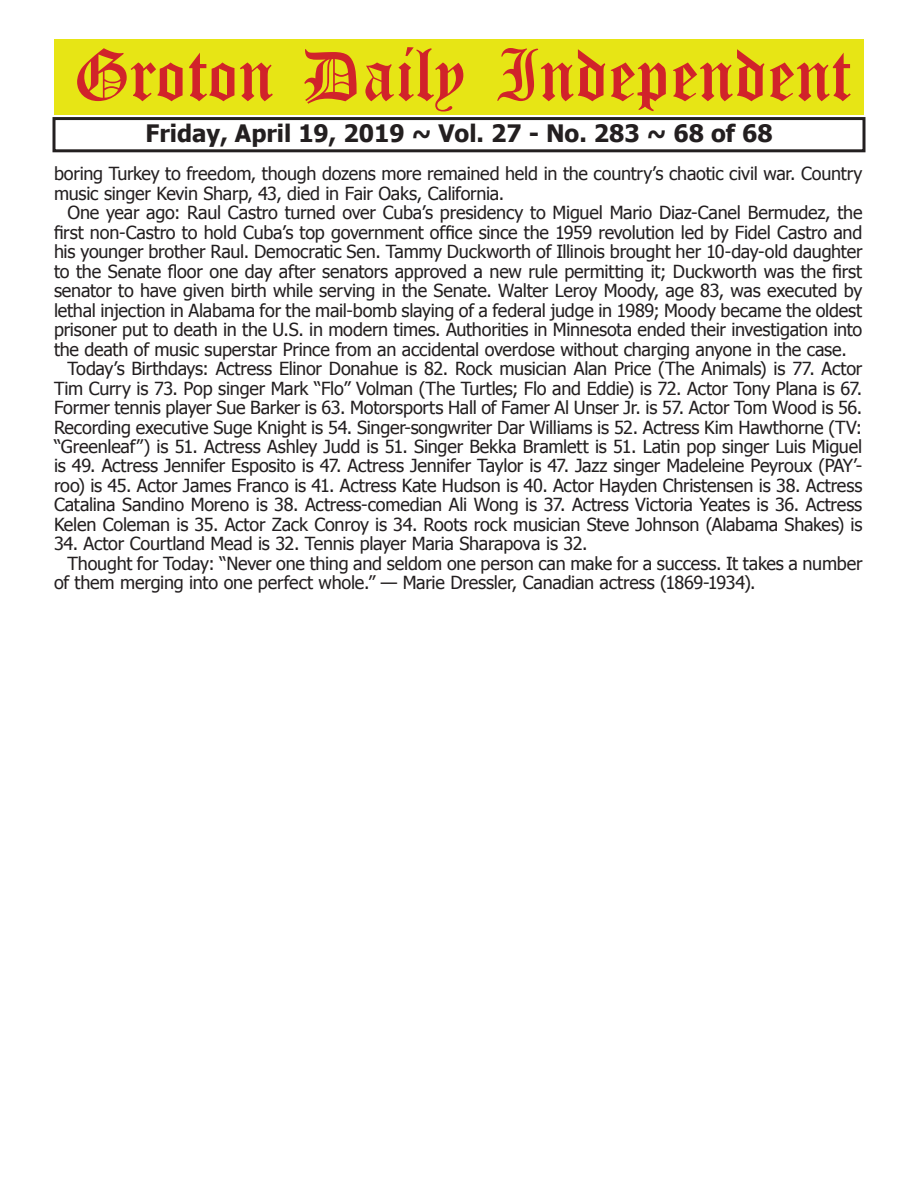
<style>
.page{position:relative;width:918px;height:1188px;background:#fff}
.page>*{position:absolute;margin:0;border:0;box-sizing:border-box;transform-origin:0 0}
.t1{font:54px "Old English Five";color:#d1232a}
.t2{font:700 24px "Tahoma";color:#231f20}
.t3{font:18px/19.5px "Tahoma";letter-spacing:-.01em;color:#231f20}
</style>
<div class="page">
<div style="left:52px;top:117px;width:814px;height:35px;border:3px solid #231f20"></div>
<div style="left:54px;top:40px;width:810px;height:75px;background:#e7e515"></div>
<h1 class="t1" style="left:73px;top:50px;width:779px">Groton Daily Independent</h1>
<h2 class="t2" style="left:145px;top:116px;width:629px">Friday, April 19, 2019 ~ Vol. 27 - No. 283 ~ 68 of 68</h2>
<p class="t3" style="left:54px;top:163px;width:810px">boring Turkey to freedom, though dozens more remained held in the country’s chaotic civil war. Country music singer Kevin Sharp, 43, died in Fair Oaks, California.</p>
<p class="t3" style="left:68px;top:202px;width:796px">One year ago: Raul Castro turned over Cuba’s presidency to Miguel Mario Diaz-Canel Bermudez, the</p>
<p class="t3" style="left:54px;top:221px;width:810px">first non-Castro to hold Cuba’s top government office since the 1959 revolution led by Fidel Castro and</p>
<p class="t3" style="left:54px;top:241px;width:810px">his younger brother Raul. Democratic Sen. Tammy Duckworth of Illinois brought her 10-day-old daughter</p>
<p class="t3" style="left:54px;top:260px;width:810px">to the Senate floor one day after senators approved a new rule permitting it; Duckworth was the first</p>
<p class="t3" style="left:54px;top:280px;width:810px">senator to have given birth while serving in the Senate. Walter Leroy Moody, age 83, was executed by</p>
<p class="t3" style="left:54px;top:299px;width:810px">lethal injection in Alabama for the mail-bomb slaying of a federal judge in 1989; Moody became the oldest</p>
<p class="t3" style="left:54px;top:319px;width:810px">prisoner put to death in the U.S. in modern times. Authorities in Minnesota ended their investigation into</p>
<p class="t3" style="left:54px;top:338px;width:794px">the death of music superstar Prince from an accidental overdose without charging anyone in the case.</p>
<p class="t3" style="left:68px;top:358px;width:796px">Today’s Birthdays: Actress Elinor Donahue is 82. Rock musician Alan Price (The Animals) is 77. Actor</p>
<p class="t3" style="left:54px;top:377px;width:810px">Tim Curry is 73. Pop singer Mark “Flo” Volman (The Turtles; Flo and Eddie) is 72. Actor Tony Plana is 67.</p>
<p class="t3" style="left:54px;top:397px;width:810px">Former tennis player Sue Barker is 63. Motorsports Hall of Famer Al Unser Jr. is 57. Actor Tom Wood is 56.</p>
<p class="t3" style="left:54px;top:416px;width:810px">Recording executive Suge Knight is 54. Singer-songwriter Dar Williams is 52. Actress Kim Hawthorne (TV:</p>
<p class="t3" style="left:54px;top:436px;width:810px">“Greenleaf”) is 51. Actress Ashley Judd is 51. Singer Bekka Bramlett is 51. Latin pop singer Luis Miguel</p>
<p class="t3" style="left:54px;top:455px;width:810px">is 49. Actress Jennifer Esposito is 47. Actress Jennifer Taylor is 47. Jazz singer Madeleine Peyroux (PAY’-</p>
<p class="t3" style="left:54px;top:475px;width:810px">roo) is 45. Actor James Franco is 41. Actress Kate Hudson is 40. Actor Hayden Christensen is 38. Actress</p>
<p class="t3" style="left:54px;top:494px;width:810px">Catalina Sandino Moreno is 38. Actress-comedian Ali Wong is 37. Actress Victoria Yeates is 36. Actress</p>
<p class="t3" style="left:54px;top:514px;width:810px">Kelen Coleman is 35. Actor Zack Conroy is 34. Roots rock musician Steve Johnson (Alabama Shakes) is</p>
<p class="t3" style="left:54px;top:533px;width:535px">34. Actor Courtland Mead is 32. Tennis player Maria Sharapova is 32.</p>
<p class="t3" style="left:68px;top:553px;width:797px">Thought for Today: “Never one thing and seldom one person can make for a success. It takes a number</p>
<p class="t3" style="left:54px;top:572px;width:703px">of them merging into one perfect whole.” — Marie Dressler, Canadian actress (1869-1934).</p>
</div>
